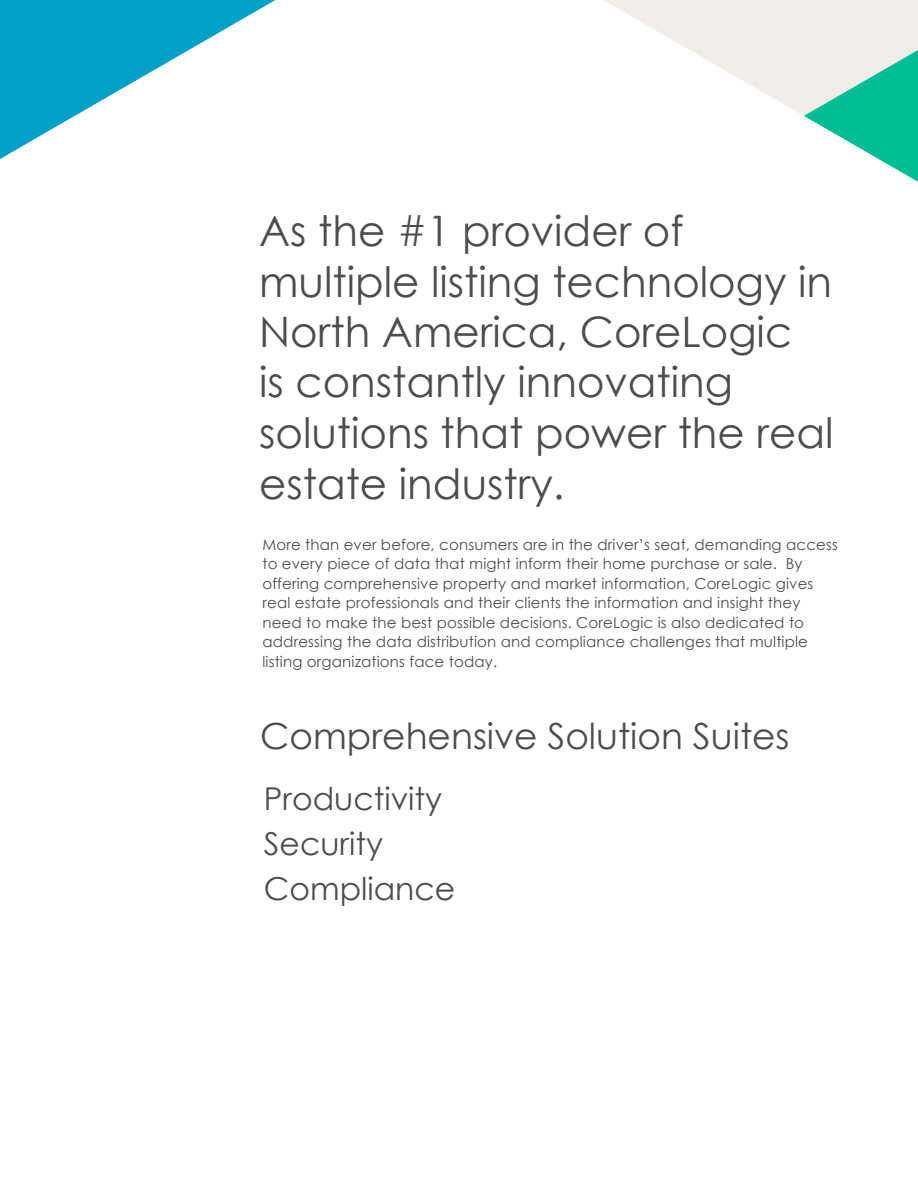
<style>
.page{position:relative;width:918px;height:1188px;background:#fff}
.page>*{position:absolute;margin:0;border:0;box-sizing:border-box;transform-origin:0 0}
.t1{font:42px/50.6px "Century Gothic";color:#4d4d4f}
.t2{font:36px "Century Gothic";color:#4d4d4f}
.t3{font:31.5px/45px "Century Gothic";color:#4d4d4f}
.t4{font:15px/19.5px "Century Gothic";letter-spacing:.01em;color:#4d4d4f}
</style>
<div class="page">
<svg style="left:0;top:0;width:276px;height:159px"></svg>
<svg style="left:604px;top:0;width:314px;height:182px"></svg>
<h1 class="t1" style="left:259px;top:205px;width:576px">As the #1 provider of multiple listing technology in<br>North America, CoreLogic<br>is constantly innovating solutions that power the real estate industry.</h1>
<p class="t4" style="left:262px;top:534px;width:577px">More than ever before, consumers are in the driver’s seat, demanding access to every piece of data that might inform their home purchase or sale. By offering comprehensive property and market information, CoreLogic gives real estate professionals and their clients the information and insight they need to make the best possible decisions. CoreLogic is also dedicated to addressing the data distribution and compliance challenges that multiple listing organizations face today.</p>
<h2 class="t2" style="left:260px;top:711px;width:531px">Comprehensive Solution Suites</h2>
<h3 class="t3" style="left:264px;top:776px;width:193px">Productivity<br>Security<br>Compliance</h3>
</div>
